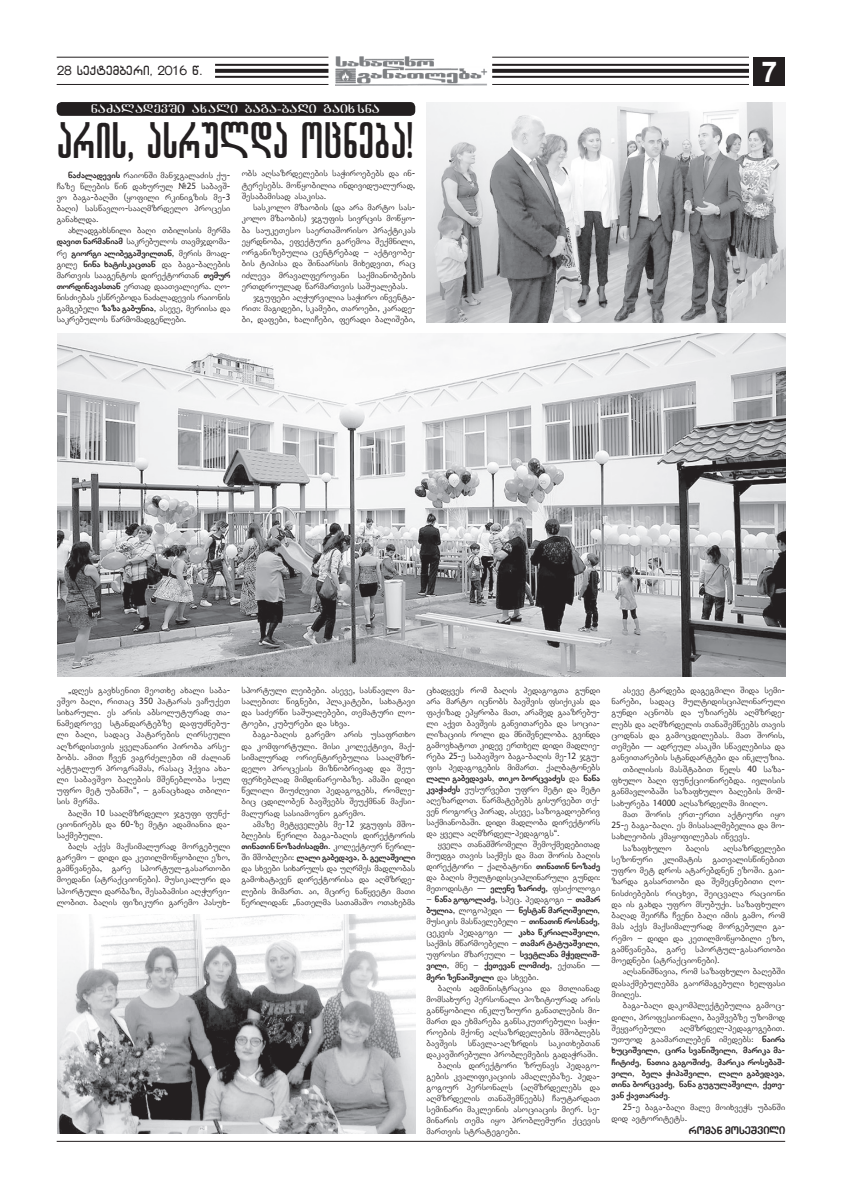
<style>
.page{position:relative;width:842px;height:1191px;background:#fff}
.page>*{position:absolute;margin:0;border:0;box-sizing:border-box;transform-origin:0 0}
.t1{font:43.3px "Gremi Mtavr";color:#231f20}
.t2{font:700 28.6px "Arial";color:#fff}
.t3{font:13px "Lit Mtavr";color:#fff}
.t4{font:13px "Sanet";letter-spacing:-.03em;color:#231f20}
.t5{font:700 11px "A Kolkhety M";color:#231f20}
.t6{font:9px/11.1px "A Kolkhety N";color:#231f20;text-align:justify}
.t7{font:700 9px/11.3px "A Kolkhety N";color:#231f20;text-align:justify}
.s1{font-weight:700}
.s2{font-weight:400}
</style>
<div class="page">
<hr style="left:492px;top:57px;width:257px;height:1px;background:#231f20">
<hr style="left:492px;top:84px;width:257px;height:1px;background:#231f20">
<hr style="left:492px;top:76px;width:257px;height:2px;background:#231f20">
<svg style="left:492px;top:69px;width:257px;height:4px"></svg>
<hr style="left:492px;top:64px;width:257px;height:2px;background:#231f20">
<hr style="left:215px;top:76px;width:113px;height:2px;background:#231f20">
<svg style="left:215px;top:69px;width:113px;height:4px"></svg>
<hr style="left:215px;top:64px;width:113px;height:2px;background:#231f20">
<hr style="left:57px;top:84px;width:271px;height:1px;background:#231f20">
<hr style="left:57px;top:57px;width:271px;height:1px;background:#231f20">
<img style="left:336px;top:57px;width:152px;height:29px">
<div style="left:754px;top:57px;width:31px;height:29px;background:#231f20"></div>
<hr style="left:57px;top:1141px;width:728px;height:1px;background:#231f20">
<div style="left:57px;top:102px;width:358px;height:14px;background:#231f20;border-radius:5px"></div>
<img style="left:57px;top:334px;width:728px;height:343px">
<img style="left:427px;top:102px;width:358px;height:220px">
<img style="left:57px;top:914px;width:359px;height:220px">
<h3 class="t4" style="left:57px;top:62px;width:147px">28 SEQTEMBERI, 2016 W.</h3>
<h2 class="t2" style="left:761px;top:56px;width:17px">7</h2>
<h3 class="t3" style="left:91px;top:103px;width:290px">NAZALADEVSI AXALI BAGA-BARI GAIXSNA</h3>
<h1 class="t1" style="left:57px;top:118px;width:358px">BSJT-!BTSVMEB!PDOFCB"</h1>
<p class="t6" style="left:57px;top:169px;width:175px;text-indent:11px"><span class="s1">NAZALADEVIS</span> RAIONSI MANJGALAZIS QU-CAZE WLEBIS WIN DAXURUL #25 SABAVS-VO BAGA-BARSI (YOFILI RKINIGZIS ME-3<br>BARI) SASWAVLO-SAARMZRDELO PROCESI GANAXLDA.</p>
<p class="t6" style="left:57px;top:225px;width:175px;text-indent:11px">AXLADGAXSNILI BARI TBILISIS MERMA <span class="s1">DAVIT NARMANIAM</span> SAKREBULOS TAVMJDOMA-RE <span class="s1">GIORGI ALIBEGASVILTAN</span>, MERIS MOAD-GILE <span class="s1">NINA XATISKACTAN</span> DA BAGA-BAREBIS MARTVIS SAAGENTOS DIREQTORTAN <span class="s1">TEMUR TORDINAVASTAN</span> ERTAD DAATVALIERA. RO-NISZIEBAS ESWREBODA NAZALADE VIS RAIONIS GAMGEBELI <span class="s1">ZAZA GABUNIA</span>, ASEVE, MERIISA DA SAKREBULOS WARMOMADGENLEBI.</p>
<p class="t6" style="left:242px;top:168px;width:175px">OBS ARSAZRDELEBIS SAWIROEBEBS DA IN-TERESEBS. MOWYOBILIA INDIVIDUALURAD, SESABAMISAD ASAKISA.</p>
<p class="t6" style="left:253px;top:201px;width:164px">SASKOLO MZAOBIS (DA ARA MARTO SAS-</p>
<p class="t6" style="left:242px;top:213px;width:175px">KOLO MZAOBIS) JGUFIS SIVRCIS MOWYO-</p>
<p class="t6" style="left:242px;top:224px;width:175px">BA SAUKETESO SAERTASORISO PRAQTIKAS</p>
<p class="t6" style="left:242px;top:235px;width:175px">EYRDNOBA, EFEQTURI GAREMOA SEQMNILI,</p>
<p class="t6" style="left:242px;top:246px;width:175px">ORGANIZEBULIA CENTREBAD _ AQTIVOBE-</p>
<p class="t6" style="left:242px;top:258px;width:175px">BIS TIPISA DA SINAARSIS MIXEDVIT, RAC</p>
<p class="t6" style="left:242px;top:269px;width:175px">IZLEVA MRAVALFEROVANI SAQMIANOBEBIS</p>
<p class="t6" style="left:242px;top:280px;width:168px">ERTDROULAD WARMARTVIS SASUALEBAS.</p>
<p class="t6" style="left:253px;top:291px;width:164px">JGUFEBI ARWURVILIA SAWIRO INVENTA-</p>
<p class="t6" style="left:242px;top:303px;width:175px">RIT: MAGIDEBI, SKAMEBI, TAROEBI, KARADE-</p>
<p class="t6" style="left:242px;top:314px;width:175px">BI, DAFEBI, XALICEBI, FERADI BALISEBI,</p>
<p class="t6" style="left:57px;top:684px;width:175px;text-indent:11px">`DRES GAVXSENIT MEOTXE AXALI SABA-VSVO BARI, RITAC 350 PATARAS VACUQET SIXARULI. ES ARIS ABSOLUTURAD TA-NAMEDROVE STANDARTEBZE DAFUZNEBU-LI BARI, SADAC PATAREBIS RIRSEULI ARZRDISTVIS YVELANAIRI PIROBA ARSE-BOBS. AMIT CVEN VAGRZELEBT IM ZALIAN AQTUALUR PROGRAMAS, RASAC HQVIA AXA-LI SABAVSVO BAREBIS MSENEBLOBA SUL UFRO MET UBANSI~, _ GANACXADA TBILI-SIS MERMA.</p>
<p class="t6" style="left:57px;top:807px;width:175px;text-indent:11px">BARSI 10 SAARMZRDELO JGUFI FUNQ-CIONIREBS DA 60-ZE METI ADAMIANIA DA-SAQMEBULI.</p>
<p class="t6" style="left:57px;top:840px;width:175px;text-indent:11px">BARS AQVS MAQSIMALURAD MORGEBULI GAREMO _ DIDI DA KETILMOWYOBILI EZO, GAMWVANEBA, GARE SPORTUL-GASARTOBI MOEDANI (ATRAQCIONEBI). MUSIKALURI DA SPORTULI DARBAZI, SESABAMISI ARWURVI-LOBIT. BARIS FIZIKURI GAREMO PASUX-</p>
<p class="t6" style="left:242px;top:684px;width:175px">SPORTULI LEIBEBI. ASEVE, SASWAVLO MA-SALEBIT: WIGNEBI, PLAKATEBI, SAXATAVI DA SAZERWI SASUALEBEBI, TEMATURI LO-TOEBI, KUBUREBI DA SXVA.</p>
<p class="t6" style="left:242px;top:729px;width:175px;text-indent:11px">BAGA-BARIS GAREMO ARIS USAFRTXO DA KOMFORTULI. MISI KOLEQTIVI, MAQ-SIMALURAD ORIENTIREBULIA SAARMZR-DELO PROCESIS MIZNOBRIVAD DA SEU-FERXEBLAD MIMDINAREOBAZE. AMASI DIDI WVLILI MIUZRVIT PEDAGOGEBS, ROMLE-BIC CDILOBEN BAVSVEBS SEUQMNAN MAQSI-MALURAD SASIAMOVNO GAREMO.</p>
<p class="t6" style="left:242px;top:818px;width:175px;text-indent:11px">AMAZE METYVELEBS ME-12 JGUFIS MSO-BLEBIS WERILI BAGA-BARIS DIREQTORIS <span class="s1">TINATIN NOZAZISADMI</span>. KOLEQTIUR WERIL-SI MSOBLEBI: <span class="s1">LALI GABEDAVA</span>, <span class="s1">B. GELASVILI </span>DA SXVEBI SIXARULS DA URRMES MADLOBAS GAMOXATAVEN DIREQTORISA DA ARMZRDE-LEBIS MIMART. AI, MCIRE NAWYVETI MATI WERILIDAN: `NATELMA SATAMASO OTAXEBMA</p>
<p class="t6" style="left:427px;top:684px;width:175px">CXADYVES ROM BARIS PEDAGOGTA GUNDI ARA MARTO ICNOBS BAVSVIS FSIQIKAS DA FAQIZAD EPYROBA MAT, ARAMED GAAZREBU-LI AQVT BAVSVIS GANVITAREBA DA SOCIA-LIZACIIS ROLI DA MNISVNELOBA. GVINDA GAMOVXATOT KIDEV ERTXEL DIDI MADLIE-REBA 25-E SABAVSVO BAGA-BARIS ME-12 JGU-FIS PEDAGOGEBIS MIMART. QALBATONEBS <span class="s1">LALI GABEDAVAS</span>, <span class="s1">TIKO BORCVAZES</span> DA <span class="s1">NANA KVAWAZES</span> VUSURVEBT UFRO METI DA METI AREZARDOT. WARMATEBEBS GISURVEBT TQ-VEN ROGORC PIRAD, ASEVE, SAZOGADOEBRIV SAQMIANOBASI. DIDI MADLOBA DIREQTORS DA YVELA ARMZRDEL-PEDAGOGS~.</p>
<p class="t6" style="left:427px;top:839px;width:175px;text-indent:11px">YVELA TANAMSROMELI SEMOQMEDEBITAD MIUDGA TAVIS SAQMES DA MAT SORIS BARIS DIREQTORI _ QALBATONI <span class="s1">TINATIN NOZAZE </span>DA BARIS MULTIDISCIPLINARULI GUNDI:<br>METODISTI – <span class="s1">ELENE ZARIZE</span>, FSIQOLOGI _ <span class="s1">NANA GOGOLAZE</span>, SPEC. PEDAGOGI _ <span class="s1">TAMAR BULIA</span>, LOGOPEDI – <span class="s1">NESTAN MARRISVILI</span>, MUSIKIS MASWAVLEBELI _ <span class="s1">TINATIN ROSNAZE</span>, CEKVIS PEDAGOGI – <span class="s1">KAXA WKRIALASVILI</span>, SAQMIS MWARMOEBELI _ <span class="s1">TAMAR TATUASVILI</span>, UFROSI MZAREULI _ <span class="s1">SVETLANA MWEDLIS-VILI</span>, MNE _ <span class="s1">QETEVAN LOMIZE</span>, EQTANI – <span class="s1">MERI ZENAISVILI</span> DA SXVEBI.</p>
<p class="t6" style="left:438px;top:982px;width:164px">BARIS ADMINISTRACIA DA MTLIANAD</p>
<p class="t6" style="left:427px;top:993px;width:175px">MOMSAXURE PERSONALI POZITIURAD ARIS</p>
<p class="t6" style="left:427px;top:1004px;width:175px">GANWYOBILI INKLUZIURI GANATLEBIS MI-</p>
<p class="t6" style="left:427px;top:1015px;width:175px">MART DA EXMAREBA GANSAKUTREBULI SAWI-</p>
<p class="t6" style="left:427px;top:1026px;width:175px">ROEBIS MQONE ARSAZRDELEBIS MSOBLEBS</p>
<p class="t6" style="left:427px;top:1037px;width:175px">BAVSVIS SWAVLA-ARZRDIS SAKITXEBTAN</p>
<p class="t6" style="left:427px;top:1048px;width:173px">DAKAVSIREBULI PROBLEMEBIS GADAWRASI.</p>
<p class="t6" style="left:438px;top:1059px;width:164px">BARIS DIREQTORI ZRUNAVS PEDAGO-</p>
<p class="t6" style="left:427px;top:1070px;width:175px">GEBIS KVALIFIKACIIS AMARLEBAZE. PEDA-</p>
<p class="t6" style="left:427px;top:1081px;width:175px">GOGIUR PERSONALS (ARMZRDELEBS DA</p>
<p class="t6" style="left:427px;top:1092px;width:175px">ARMZRDELIS TANASEMWEEBS) CAUTARDAT</p>
<p class="t6" style="left:427px;top:1103px;width:175px">SEMINARI MAKLEINIS ASOCIACIS MIER. SE-</p>
<p class="t6" style="left:427px;top:1114px;width:175px">MINARIS TEMA IYO PROBLEMURI QCEVIS</p>
<p class="t6" style="left:427px;top:1125px;width:96px">MARTVIS STRATEGIEBI.</p>
<p class="t6" style="left:623px;top:684px;width:164px">ASEVE TARDEBA DAGEGMILI SIDA SEMI-</p>
<p class="t6" style="left:612px;top:695px;width:175px">NAREBI, SADAC MULTIDISCIPLINARULI</p>
<p class="t6" style="left:612px;top:707px;width:175px">GUNDI ACNOBS DA UZIAREBS ARMZRDE-</p>
<p class="t6" style="left:612px;top:718px;width:175px">LEBS DA ARMZRDELIS TANASEMWEEBS TAVIS</p>
<p class="t6" style="left:612px;top:729px;width:175px">CODNAS DA GAMOCDILEBAS. MAT SORIS,</p>
<p class="t6" style="left:612px;top:741px;width:175px">TEMEBI – ADREUL ASAKSI SWAVLEBISA DA</p>
<p class="t6" style="left:612px;top:752px;width:175px">GANVITAREBIS STANDARTEBI DA INKLUZIA.</p>
<p class="t6" style="left:623px;top:763px;width:164px">TBILISIS MASSTABIT WELS 40 SAZA-</p>
<p class="t6" style="left:612px;top:774px;width:175px">FXULO BARI FUNQCIONIREBDA. IVLISIS</p>
<p class="t6" style="left:612px;top:786px;width:175px">GANMAVLOBASI SAZAFXULO BAREBIS MOM-</p>
<p class="t6" style="left:612px;top:797px;width:158px">SAXUREBA 14000 ARSAZRDELMA MIIRO.</p>
<p class="t6" style="left:623px;top:808px;width:164px">MAT SORIS ERT-ERTI AQTIURI IYO</p>
<p class="t6" style="left:612px;top:819px;width:175px">25-E BAGA-BARI. ES MISASALMEBELIA DA MO-</p>
<p class="t6" style="left:612px;top:831px;width:140px">SAXLEOBIS KMAYOFILEBAS IWVEVS.</p>
<p class="t6" style="left:623px;top:842px;width:50px">SAZAFXULO</p>
<p class="t6" style="left:686px;top:842px;width:25px">BARIS</p>
<p class="t6" style="left:612px;top:842px;width:175px;text-indent:112px">ARSAZRDELEBI SEZONURI KLIMATIS GATVALISWINEBIT UFRO MET DROS ATAREBDNEN EZOSI. GAI-ZARDA GASARTOBI DA SEMECNEBITI RO-NISZIEBEBIS RICXVI, SEICVALA RACIONI DA IS GAXDA UFRO MSUBUQI. SAZAFXULO BARAD SEIRCA CVENI BARI IMIS GAMO, ROM MAS AQVS MAQSIMALURAD MORGEBULI GA-REMO _ DIDI DA KETILMOWYOBILI EZO, GAMWVANEBA, GARE SPORTUL-GASARTOBI MOEDNEBI (ATRAQCIONEBI).</p>
<p class="t6" style="left:612px;top:966px;width:175px;text-indent:11px">ARSANISNAVIA, ROM SAZAFXULO BAREBSI DASAQMEBULEBMA GAORMAGEBULI XELFASI MIIRES.</p>
<p class="t6" style="left:612px;top:1000px;width:175px;text-indent:11px">BA GA- BA RI DA KOM P LEQ TE BU LIA GA MOC - DI LI, PRO FE SI O NA LI, BAV S VEB ZE UZO MOD SEY VA RE BU LI</p>
<p class="t7" style="left:612px;top:1022px;width:175px;text-indent:68px"><span class="s2">AR M Z R DEL - PE DA GO GE BIT.<br>UTU OD GA A MAR T LE BEN IME DEBS:</span> NA I RA XU CIS VI LI<span class="s2">,</span> CI RA SVA NIS VI LI<span class="s2">,</span> MA RI KA MA - CI TI ZE<span class="s2">,</span> NA TIA GA GO SI ZE<span class="s2">,</span> MA RI KA RO SE BAS - VI LI<span class="s2">,</span> BE LA WI PAS VI LI<span class="s2">,</span> LA LI GA BE DA VA<span class="s2">, </span>TI NA BOR C VA ZE<span class="s2">,</span> NA NA GU GU LAS VI LI<span class="s2">,</span> QE TE - VAN QAV TA RA ZE<span class="s2">.</span></p>
<p class="t6" style="left:612px;top:1101px;width:175px;text-indent:11px">25-E BAGA-BARI MALE MOIXVEWS UBANSI<br>DID AVTORITETS.</p>
<p class="t5" style="left:689px;top:1124px;width:98px">ROMAN MOSESVILI</p>
</div>
